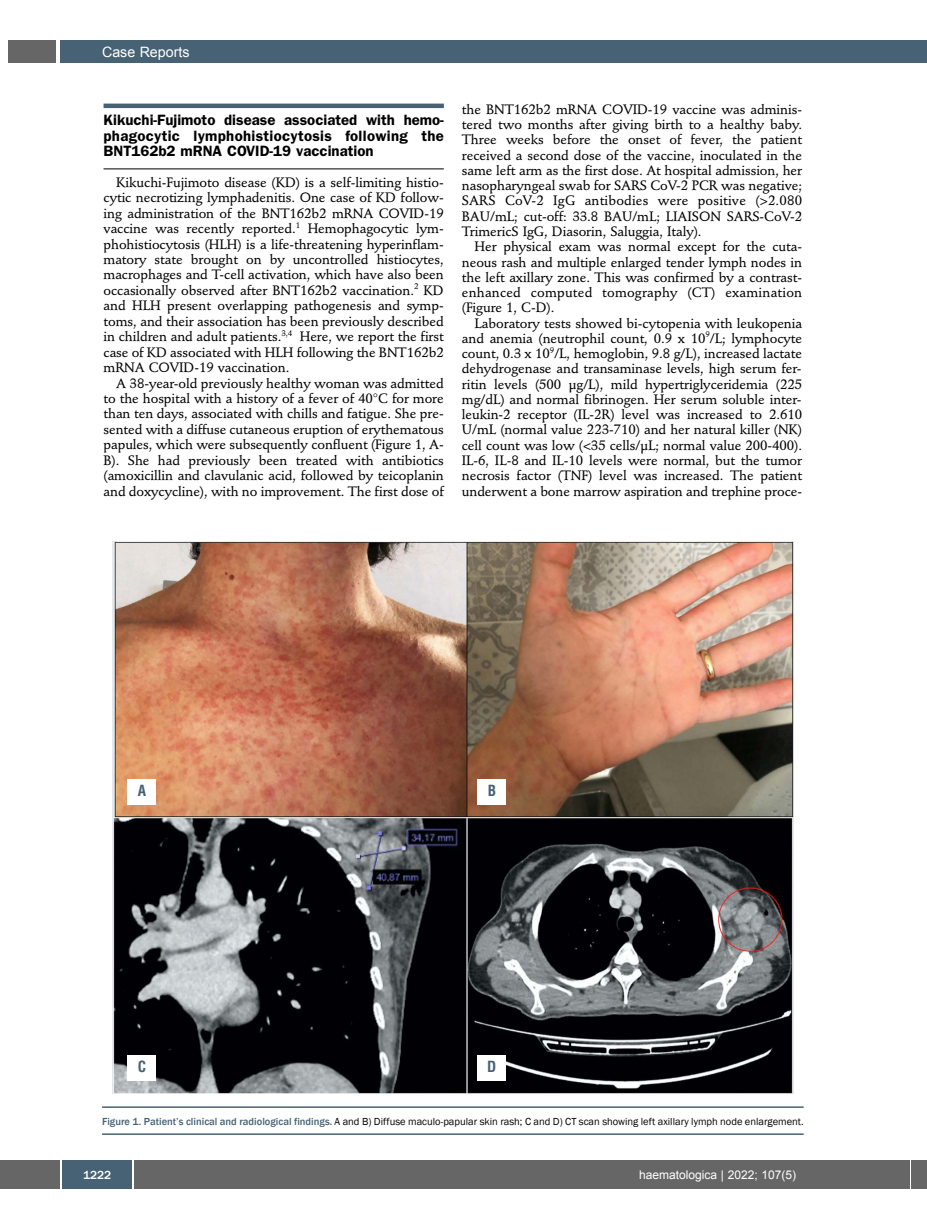
<style>
.page{position:relative;width:927px;height:1225px;background:#fff}
.page>*{position:absolute;margin:0;border:0;box-sizing:border-box;transform-origin:0 0}
.t1{font:600 15px/15.5px "Franklin Gothic";color:#000;text-align:justify}
.t2{font:700 condensed 15px "Helvetica";color:#466274}
.t3{font:14.25px "Arial";color:#fff}
.t4{font:500 13.5px/15.3px "Stempel Schneidler";letter-spacing:-.005em;color:#000;text-align:justify}
.t5{font:12px "Arial";color:#fff}
.t6{font:500 12px "Franklin Gothic";color:#fff}
.t7{font:10.5px "Franklin Gothic";color:#000}
.s1{font-weight:500;color:#466274}
</style>
<div class="page">
<div style="left:912px;top:1160px;width:15px;height:28px;background:#666"></div>
<div style="left:911px;top:40px;width:16px;height:22px;background:#466274"></div>
<div style="left:0;top:1160px;width:910px;height:28px;background:#666"></div>
<div style="left:60px;top:40px;width:852px;height:22px;background:#466274"></div>
<div style="left:9px;top:40px;width:47px;height:22px;background:#666"></div>
<div style="left:62px;top:1160px;width:71px;height:28px;background:#466274"></div>
<hr style="left:60px;top:1160px;width:2px;height:28px;background:#fff">
<svg style="left:133px;top:1160px;width:1px;height:28px"></svg>
<hr style="left:104px;top:104px;width:340px;height:4px;background:#466274">
<hr style="left:104px;top:169px;width:340px;height:1px;background:#000">
<img style="left:113px;top:541px;width:680px;height:552px">
<hr style="left:102px;top:1106px;width:702px;height:2px;background:#466274">
<hr style="left:102px;top:1133px;width:702px;height:2px;background:#466274">
<div style="left:128px;top:779px;width:28px;height:26px;background:#fff"></div>
<div style="left:478px;top:779px;width:28px;height:26px;background:#fff"></div>
<div style="left:128px;top:1054px;width:28px;height:26px;background:#fff"></div>
<div style="left:478px;top:1054px;width:28px;height:26px;background:#fff"></div>
<p class="t3" style="left:102px;top:44px;width:89px">Case Reports</p>
<p class="t1" style="left:104px;top:113px;width:342px">Kikuchi-Fujimoto disease associated with hemo&shy;phagocytic lymphohistiocytosis following the BNT162b2 mRNA COVID-19 vaccination</p>
<p class="t4" style="left:104px;top:176px;width:342px;text-indent:13px">Kikuchi-Fujimoto disease (KD) is a self-limiting histio&shy;cytic necrotizing lymphadenitis. One case of KD follow&shy;ing administration of the BNT162b2 mRNA COVID-19 vaccine was recently reported.<sup>1</sup> Hemophagocytic lym&shy;phohistiocytosis (HLH) is a life-threatening hyperinflam&shy;matory state brought on by uncontrolled histiocytes, macrophages and T-cell activation, which have also been occasionally observed after BNT162b2 vaccination.<sup>2</sup> KD and HLH present overlapping pathogenesis and symp&shy;toms, and their association has been previously described in children and adult patients.<sup>3,4</sup> Here, we report the first case of KD associated with HLH following the BNT162b2 mRNA COVID-19 vaccination.</p>
<p class="t4" style="left:104px;top:376px;width:342px;text-indent:13px">A 38-year-old previously healthy woman was admitted to the hospital with a history of a fever of 40°C for more than ten days, associated with chills and fatigue. She pre&shy;sented with a diffuse cutaneous eruption of erythematous papules, which were subsequently confluent (Figure 1, A-B). She had previously been treated with antibiotics (amoxicillin and clavulanic acid, followed by teicoplanin and doxycycline), with no improvement. The first dose of</p>
<p class="t4" style="left:462px;top:103px;width:342px">the BNT162b2 mRNA COVID-19 vaccine was adminis&shy;tered two months after giving birth to a healthy baby.<br>Three weeks before the onset of fever, the patient received a second dose of the vaccine, inoculated in the same left arm as the first dose. At hospital admission, her nasopharyngeal swab for SARS CoV-2 PCR was negative; SARS CoV-2 IgG antibodies were positive (&gt;2.080<br>BAU/mL; cut-off: 33.8 BAU/mL; LIAISON SARS-CoV-2<br>TrimericS IgG, Diasorin, Saluggia, Italy).</p>
<p class="t4" style="left:462px;top:240px;width:342px;text-indent:13px">Her physical exam was normal except for the cuta&shy;neous rash and multiple enlarged tender lymph nodes in the left axillary zone. This was confirmed by a contrast&shy;enhanced computed tomography (CT) examination (Figure 1, C-D).</p>
<p class="t4" style="left:462px;top:317px;width:342px;text-indent:13px">Laboratory tests showed bi-cytopenia with leukopenia and anemia (neutrophil count, 0.9 x 10<sup>9</sup>/L; lymphocyte count, 0.3 x 10<sup>9</sup>/L, hemoglobin, 9.8 g/L), increased lactate dehydrogenase and transaminase levels, high serum fer&shy;ritin levels (500 µg/L), mild hypertriglyceridemia (225 mg/dL) and normal fibrinogen. Her serum soluble inter&shy;leukin-2 receptor (IL-2R) level was increased to 2.610<br>U/mL (normal value 223-710) and her natural killer (NK) cell count was low (&lt;35 cells/µL; normal value 200-400).<br>IL-6, IL-8 and IL-10 levels were normal, but the tumor necrosis factor (TNF) level was increased. The patient underwent a bone marrow aspiration and trephine proce-</p>
<p class="t2" style="left:138px;top:785px;width:10px">A</p>
<p class="t2" style="left:488px;top:785px;width:10px">B</p>
<p class="t2" style="left:138px;top:1060px;width:10px">C</p>
<p class="t2" style="left:487px;top:1060px;width:11px">D</p>
<p class="t7" style="left:102px;top:1115px;width:703px"><span class="s1">Figure 1. Patient’s clinical and radiological findings.</span> A and B) Diffuse maculo-papular skin rash; C and D) CT scan showing left axillary lymph node enlargement.</p>
<p class="t6" style="left:83px;top:1167px;width:30px">1222</p>
<p class="t5" style="left:639px;top:1168px;width:158px">haematologica | 2022; 107(5)</p>
</div>
